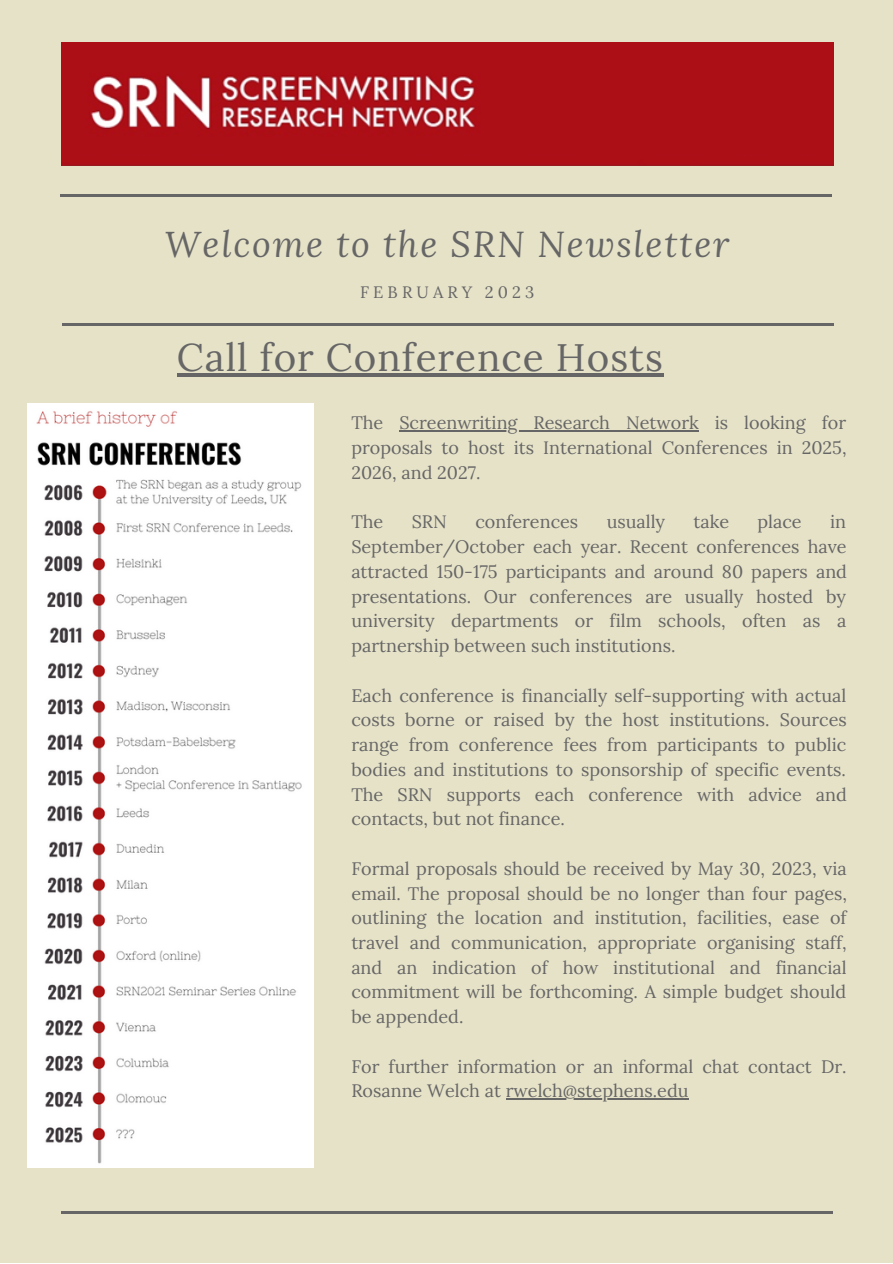
<style>
.page{position:relative;width:893px;height:1264px;background:#fff}
.page>*{position:absolute;margin:0;border:0;box-sizing:border-box;transform-origin:0 0}
.t1{font:38.55px "Lora";letter-spacing:.025em;color:#666}
.t2{font:italic 36px "Lora";letter-spacing:.05em;color:#666}
.t3{font:18px/24.8px "Lora";color:#666;text-align:justify}
.t4{font:16.5px "Lora";letter-spacing:.25em;color:#666}
</style>
<div class="page">
<div style="left:0;top:0;width:892px;height:1262px;background:#e6e2c8"></div>
<hr style="left:60px;top:195px;width:771px;height:2px;background:#666">
<hr style="left:62px;top:324px;width:771px;height:2px;background:#666">
<img style="left:62px;top:43px;width:771px;height:122px">
<hr style="left:62px;top:1211px;width:771px;height:2px;background:#666">
<img style="left:28px;top:403px;width:285px;height:764px">
<hr style="left:177px;top:373px;width:486px;height:3px;background:#666">
<hr style="left:399px;top:430px;width:299px;height:1px;background:#666">
<hr style="left:505px;top:1098px;width:183px;height:1px;background:#666">
<h2 class="t2" style="left:165px;top:220px;width:566px">Welcome to the SRN Newsletter</h2>
<p class="t4" style="left:360px;top:282px;width:176px">FEBRUARY 2023</p>
<h1 class="t1" style="left:177px;top:332px;width:487px">Call for Conference Hosts</h1>
<p class="t3" style="left:351px;top:410px;width:496px">The Screenwriting Research Network is looking for proposals to host its International Conferences in 2025, 2026, and 2027.</p>
<p class="t3" style="left:351px;top:509px;width:34px">The</p>
<p class="t3" style="left:412px;top:509px;width:37px">SRN</p>
<p class="t3" style="left:475px;top:509px;width:104px">conferences</p>
<p class="t3" style="left:606px;top:509px;width:60px">usually</p>
<p class="t3" style="left:693px;top:509px;width:37px">take</p>
<p class="t3" style="left:757px;top:509px;width:46px">place</p>
<p class="t3" style="left:351px;top:509px;width:497px;text-indent:478px">in September/October each year. Recent conferences have attracted 150-175 participants and around 80 papers and presentations. Our conferences are usually hosted by university departments or film schools, often as a partnership between such institutions.</p>
<p class="t3" style="left:351px;top:682px;width:497px">Each conference is financially self-supporting with actual costs borne or raised by the host institutions. Sources range from conference fees from participants to public bodies and institutions to sponsorship of specific events.<br>The SRN supports each conference with advice and contacts, but not finance.</p>
<p class="t3" style="left:351px;top:855px;width:497px">Formal proposals should be received by May 30, 2023, via email. The proposal should be no longer than four pages, outlining the location and institution, facilities, ease of travel and communication, appropriate organising staff, and an indication of how institutional and financial commitment will be forthcoming. A simple budget should be appended.</p>
<p class="t3" style="left:351px;top:1053px;width:496px">For further information or an informal chat contact Dr.<br>Rosanne Welch at rwelch@stephens.edu</p>
</div>
